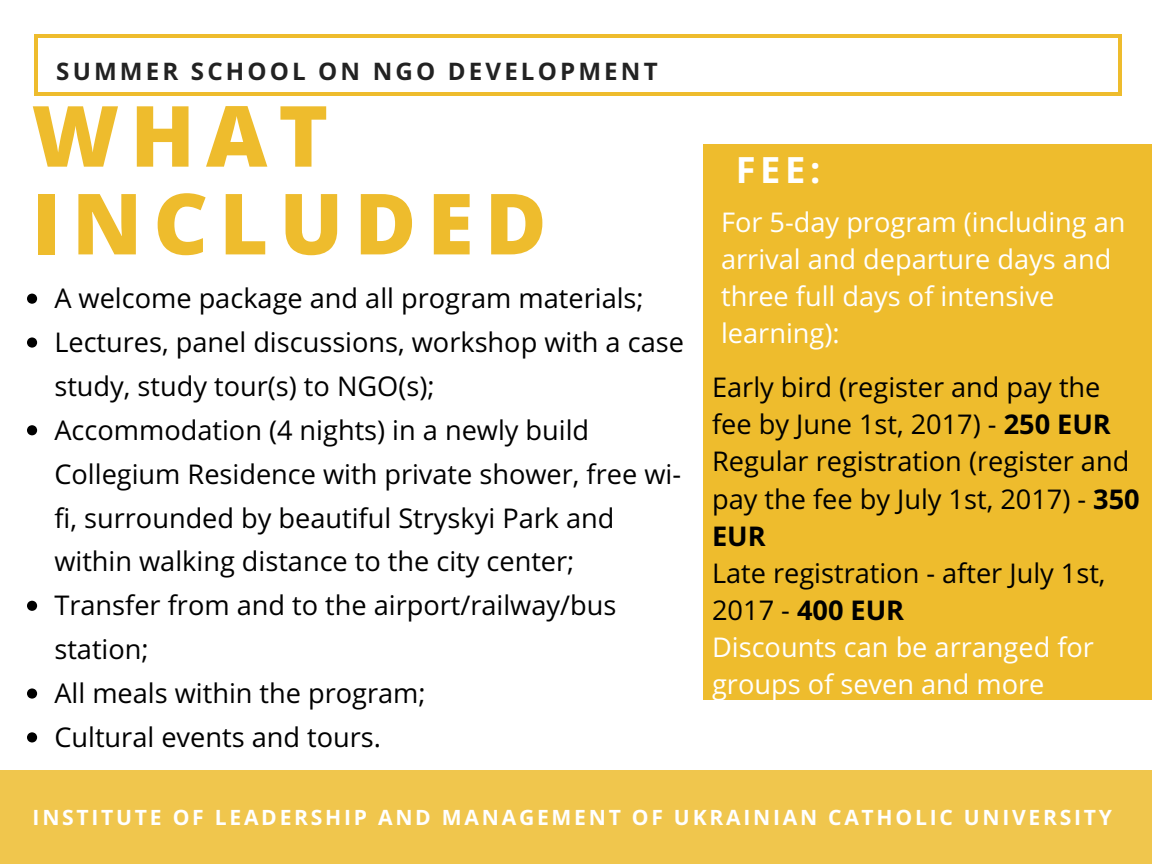
<style>
.page{position:relative;width:1152px;height:864px;background:#fff}
.page>*{position:absolute;margin:0;border:0;box-sizing:border-box;transform-origin:0 0}
.t1{font:800 84.45px/87.8px "Open Sans";letter-spacing:.13em;color:#eebc2d}
.t2{font:700 36.3px "Open Sans";color:#fff}
.t3{font:27.15px/43.8px "Open Sans";color:#000}
.t4{font:27.15px/37.2px "Open Sans";color:#fff}
.t5{font:700 24.15px "Open Sans";letter-spacing:.13em;color:#222}
.t6{font:700 21.15px "Open Sans";letter-spacing:.13em;color:#fff}
.s1{font-weight:700}
.s2{color:#000}
.s3{font-weight:700;color:#000}
</style>
<div class="page">
<div style="left:0;top:771px;width:1152px;height:93px;background:#f0c64d"></div>
<hr style="left:34px;top:37px;width:4px;height:55px;background:#eebc2d">
<hr style="left:1118px;top:37px;width:3px;height:55px;background:#eebc2d">
<hr style="left:37px;top:92px;width:1081px;height:3px;background:#eebc2d">
<hr style="left:37px;top:34px;width:1081px;height:3px;background:#eebc2d">
<div style="left:703px;top:144px;width:449px;height:556px;background:#eebc2d"></div>
<svg style="left:27px;top:294px;width:10px;height:10px"></svg>
<svg style="left:27px;top:337px;width:10px;height:11px"></svg>
<svg style="left:27px;top:425px;width:10px;height:10px"></svg>
<svg style="left:27px;top:601px;width:10px;height:10px"></svg>
<svg style="left:27px;top:688px;width:10px;height:11px"></svg>
<svg style="left:27px;top:732px;width:10px;height:10px"></svg>
<p class="t5" style="left:56px;top:54px;width:603px">SUMMER SCHOOL ON NGO DEVELOPMENT</p>
<h1 class="t1" style="left:31px;top:90px;width:517px">WHAT<br>INCLUDED</h1>
<p class="t3" style="left:54px;top:276px;width:631px">A welcome package and all program materials; Lectures, panel discussions, workshop with a case study, study tour(s) to NGO(s);<br>Accommodation (4 nights) in a newly build Collegium Residence with private shower, free wi&shy;fi, surrounded by beautiful Stryskyi Park and within walking distance to the city center; Transfer from and to the airport/railway/bus station;<br>All meals within the program;<br>Cultural events and tours.</p>
<h2 class="t2" style="left:736px;top:145px;width:86px">FEE:</h2>
<p class="t4" style="left:721px;top:203px;width:406px">For 5-day program (including an arrival and departure days and three full days of intensive learning):</p>
<p class="t3" style="left:712px;top:368px;width:429px;line-height:37.2px">Early bird (register and pay the fee by June 1st, 2017) - <span class="s1">250 EUR<br></span>Regular registration (register and pay the fee by July 1st, 2017) - <span class="s1">350<br>EUR</span></p>
<p class="t4" style="left:712px;top:554px;width:395px"><span class="s2">Late registration - after July 1st,<br>2017 -</span> <span class="s3">400 EUR<br></span>Discounts can be arranged for groups of seven and more</p>
<p class="t6" style="left:33px;top:802px;width:1081px">INSTITUTE OF LEADERSHIP AND MANAGEMENT OF UKRAINIAN CATHOLIC UNIVERSITY</p>
</div>
